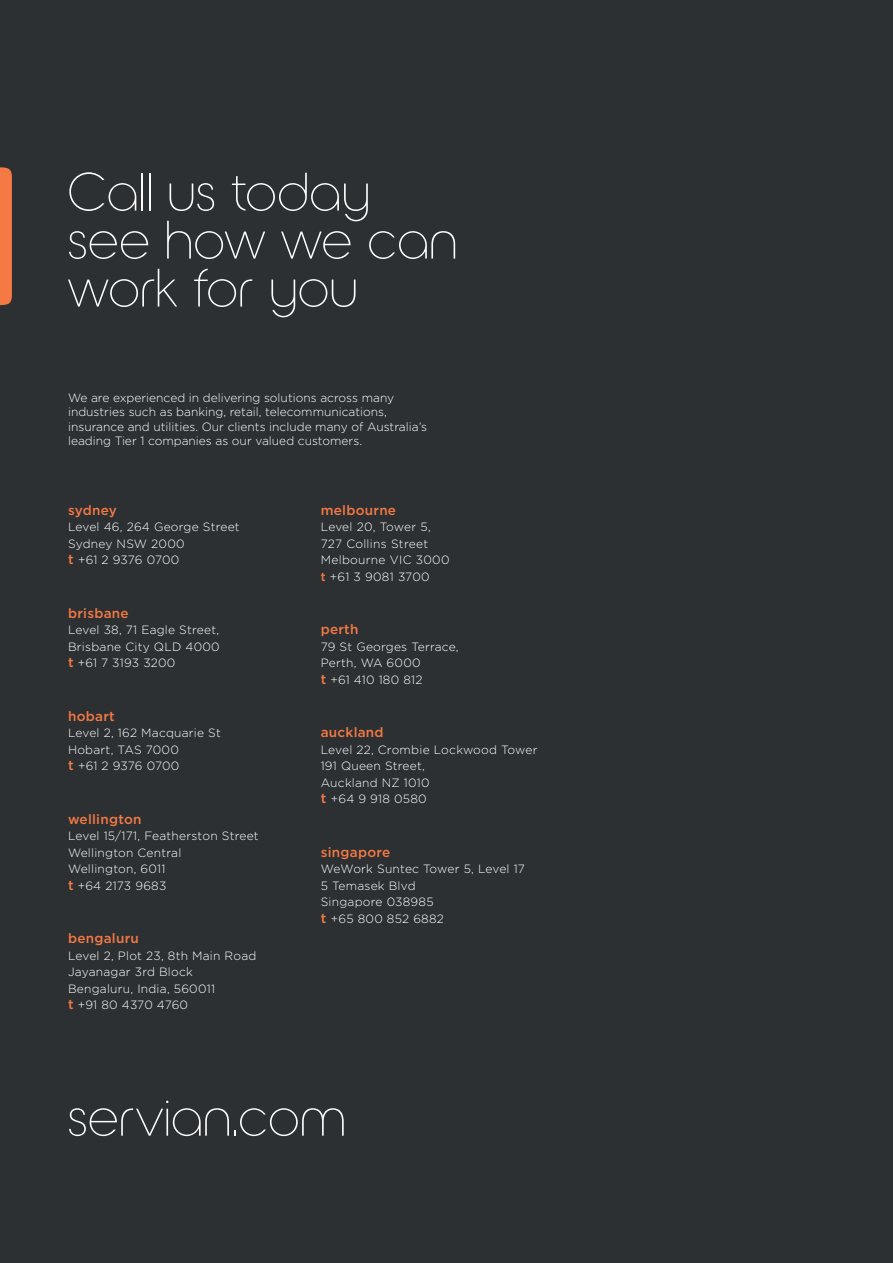
<style>
.page{position:relative;width:893px;height:1263px;background:#2c3033}
.page>*{position:absolute;margin:0;border:0;box-sizing:border-box;transform-origin:0 0}
.t1{font:300 54px/48px "Nordique Pro";letter-spacing:.025em;color:#fff}
.Address_Details{font:500 13.5px "Gotham";letter-spacing:.02em;color:#f47943}
.Address_Details-2{font:300 12px/16.5px "Gotham";letter-spacing:.015em;color:#fff}
.s1{font-weight:500;font-size:13.5px;color:#f47943}
.s2{font-weight:500;color:#f47943}
</style>
<div class="page">
<svg style="left:0;top:167px;width:12px;height:138px;background:#ee7742"></svg>
<p class="t1" style="left:68px;top:170px;width:390px">Call us today see how we can work for you</p>
<p class="Address_Details-2" style="left:68px;top:390px;width:360px;line-height:14.4px">We are experienced in delivering solutions across many industries such as banking, retail, telecommunications, insurance and utilities. Our clients include many of Australia’s leading Tier 1 companies as our valued customers.</p>
<p class="Address_Details" style="left:68px;top:501px;width:50px">sydney</p>
<p class="Address_Details-2" style="left:68px;top:518px;width:173px">Level 46, 264 George Street<br>Sydney NSW 2000<br><span class="s1">t</span> +61 2 9376 0700</p>
<p class="Address_Details" style="left:68px;top:604px;width:62px">brisbane</p>
<p class="Address_Details-2" style="left:68px;top:621px;width:153px;text-align:justify">Level 38, 71 Eagle Street, Brisbane City QLD 4000 <span class="s1">t</span> +61 7 3193 3200</p>
<p class="Address_Details" style="left:68px;top:707px;width:48px">hobart</p>
<p class="Address_Details-2" style="left:68px;top:724px;width:154px">Level 2, 162 Macquarie St<br>Hobart, TAS 7000<br><span class="s1">t</span> +61 2 9376 0700</p>
<p class="Address_Details" style="left:68px;top:810px;width:75px">wellington</p>
<p class="Address_Details-2" style="left:68px;top:827px;width:192px">Level 15/171, Featherston Street<br>Wellington Central<br>Wellington, 6011<br><span class="s1">t</span> +64 2173 9683</p>
<p class="Address_Details" style="left:68px;top:929px;width:72px">bengaluru</p>
<p class="Address_Details-2" style="left:68px;top:947px;width:190px">Level 2, Plot 23, 8th Main Road<br>Jayanagar 3rd Block<br>Bengaluru, India, 560011<br><span class="s1">t</span> +91 80 4370 4760</p>
<p class="Address_Details" style="left:321px;top:501px;width:77px">melbourne</p>
<p class="Address_Details-2" style="left:321px;top:518px;width:130px">Level 20, Tower 5,<br>727 Collins Street<br>Melbourne VIC 3000 <span class="s2">t</span> +61 3 9081 3700</p>
<p class="Address_Details" style="left:321px;top:621px;width:39px">perth</p>
<p class="Address_Details-2" style="left:321px;top:638px;width:139px">79 St Georges Terrace,<br>Perth, WA 6000<br><span class="s1">t</span> +61 410 180 812</p>
<p class="Address_Details" style="left:321px;top:723px;width:64px">auckland</p>
<p class="Address_Details-2" style="left:321px;top:741px;width:218px">Level 22, Crombie Lockwood Tower<br>191 Queen Street,<br>Auckland NZ 1010<br><span class="s1">t</span> +64 9 918 0580</p>
<p class="Address_Details" style="left:321px;top:843px;width:71px">singapore</p>
<p class="Address_Details-2" style="left:321px;top:860px;width:206px">WeWork Suntec Tower 5, Level 17<br>5 Temasek Blvd<br>Singapore 038985<br><span class="s1">t</span> +65 800 852 6882</p>
<p class="t1" style="left:68px;top:1095px;width:279px">servian.com</p>
</div>
